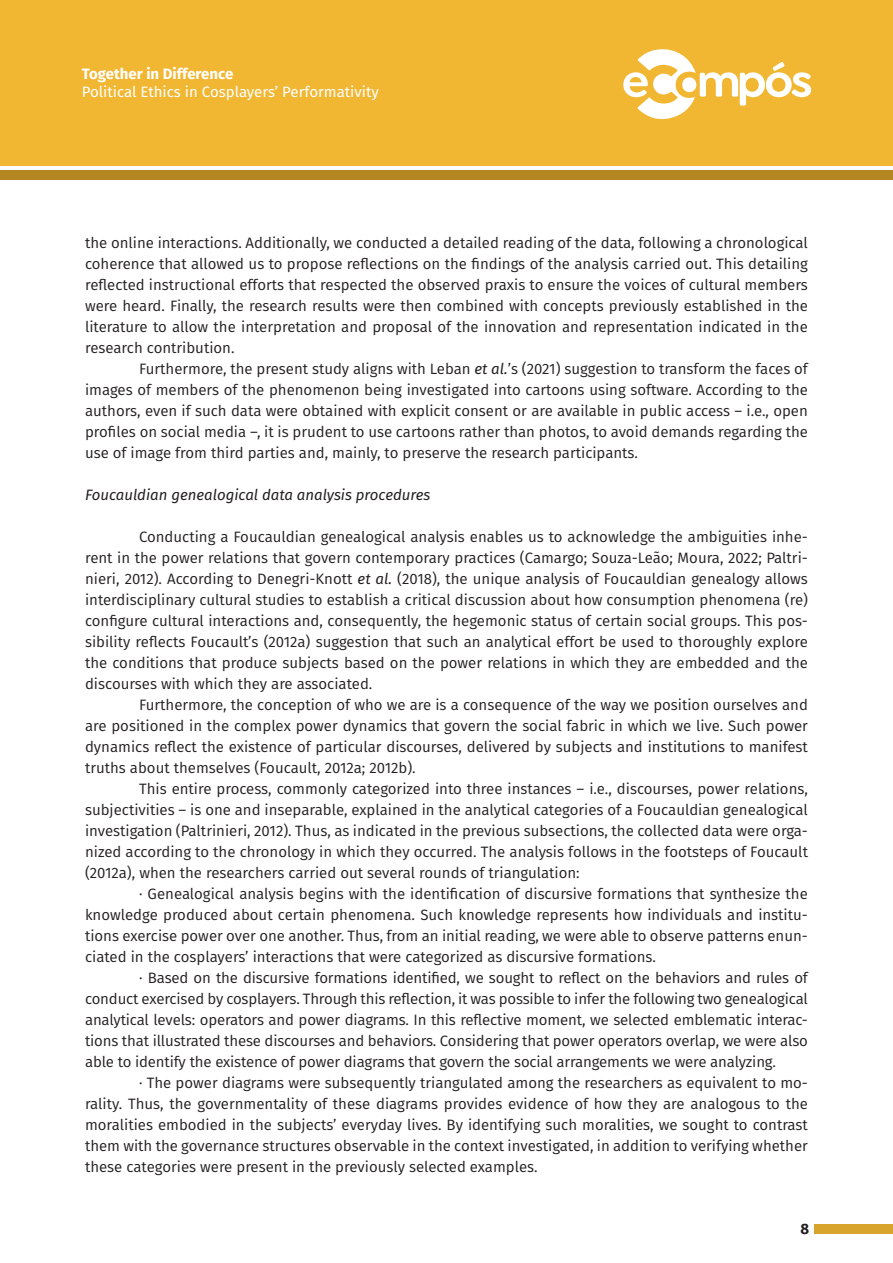
<style>
.page{position:relative;width:893px;height:1263px;background:#fff}
.page>*{position:absolute;margin:0;border:0;box-sizing:border-box;transform-origin:0 0}
.Texto{font:15px/21px "Fira Sans";color:#231f20;text-align:justify}
.Texto-2{font:italic 15px "Fira Sans";color:#231f20}
.t1{font:15px "Fira Sans";color:#fff}
.t2{font:700 15px "Fira Sans";color:#fff}
.t3{font:700 15px "Fira Sans";color:#231f20}
.s1{font-style:italic}
</style>
<div class="page">
<div style="left:0;top:0;width:893px;height:166px;background:#f2b732"></div>
<div style="left:0;top:170px;width:893px;height:10px;background:#b48723"></div>
<div style="left:814px;top:1224px;width:79px;height:9px;background:#d9a42c"></div>
<svg style="left:623px;top:49px;width:188px;height:70px"></svg>
<p class="t2" style="left:82px;top:62px;width:153px">Together in Difference</p>
<p class="t1" style="left:82px;top:81px;width:298px">Political Ethics in Cosplayers’ Performativity</p>
<p class="Texto" style="left:85px;top:232px;width:724px">the online interactions. Additionally, we conducted a detailed reading of the data, following a chronological coherence that allowed us to propose reflections on the findings of the analysis carried out. This detailing reflected instructional efforts that respected the observed praxis to ensure the voices of cultural members were heard. Finally, the research results were then combined with concepts previously established in the literature to allow the interpretation and proposal of the innovation and representation indicated in the research contribution.</p>
<p class="Texto" style="left:85px;top:358px;width:724px;text-indent:54px">Furthermore, the present study aligns with Leban <span class="s1">et al.</span>’s (2021) suggestion to transform the faces of images of members of the phenomenon being investigated into cartoons using software. According to the authors, even if such data were obtained with explicit consent or are available in public access – i.e., open profiles on social media –, it is prudent to use cartoons rather than photos, to avoid demands regarding the use of image from third parties and, mainly, to preserve the research participants.</p>
<p class="Texto-2" style="left:85px;top:483px;width:347px">Foucauldian genealogical data analysis procedures</p>
<p class="Texto" style="left:85px;top:526px;width:724px;text-indent:54px">Conducting a Foucauldian genealogical analysis enables us to acknowledge the ambiguities inhe&shy;rent in the power relations that govern contemporary practices (Camargo; Souza-Leão; Moura, 2022; Paltri&shy;nieri, 2012). According to Denegri-Knott <span class="s1">et al.</span> (2018), the unique analysis of Foucauldian genealogy allows interdisciplinary cultural studies to establish a critical discussion about how consumption phenomena (re) configure cultural interactions and, consequently, the hegemonic status of certain social groups. This pos&shy;sibility reflects Foucault’s (2012a) suggestion that such an analytical effort be used to thoroughly explore the conditions that produce subjects based on the power relations in which they are embedded and the discourses with which they are associated.</p>
<p class="Texto" style="left:85px;top:694px;width:724px;text-indent:54px">Furthermore, the conception of who we are is a consequence of the way we position ourselves and are positioned in the complex power dynamics that govern the social fabric in which we live. Such power dynamics reflect the existence of particular discourses, delivered by subjects and institutions to manifest truths about themselves (Foucault, 2012a; 2012b).</p>
<p class="Texto" style="left:85px;top:778px;width:724px;text-indent:54px">This entire process, commonly categorized into three instances – i.e., discourses, power relations, subjectivities – is one and inseparable, explained in the analytical categories of a Foucauldian genealogical investigation (Paltrinieri, 2012). Thus, as indicated in the previous subsections, the collected data were orga&shy;nized according to the chronology in which they occurred. The analysis follows in the footsteps of Foucault (2012a), when the researchers carried out several rounds of triangulation:</p>
<p class="Texto" style="left:85px;top:883px;width:724px;text-indent:54px">⋅ Genealogical analysis begins with the identification of discursive formations that synthesize the knowledge produced about certain phenomena. Such knowledge represents how individuals and institu&shy;tions exercise power over one another. Thus, from an initial reading, we were able to observe patterns enun&shy;ciated in the cosplayers’ interactions that were categorized as discursive formations.</p>
<p class="Texto" style="left:85px;top:967px;width:724px;text-indent:54px">⋅ Based on the discursive formations identified, we sought to reflect on the behaviors and rules of conduct exercised by cosplayers. Through this reflection, it was possible to infer the following two genealogical analytical levels: operators and power diagrams. In this reflective moment, we selected emblematic interac&shy;tions that illustrated these discourses and behaviors. Considering that power operators overlap, we were also able to identify the existence of power diagrams that govern the social arrangements we were analyzing.</p>
<p class="Texto" style="left:85px;top:1072px;width:724px;text-indent:54px">⋅ The power diagrams were subsequently triangulated among the researchers as equivalent to mo&shy;rality. Thus, the governmentality of these diagrams provides evidence of how they are analogous to the moralities embodied in the subjects’ everyday lives. By identifying such moralities, we sought to contrast them with the governance structures observable in the context investigated, in addition to verifying whether these categories were present in the previously selected examples.</p>
<p class="t3" style="left:800px;top:1216px;width:10px">8</p>
</div>
